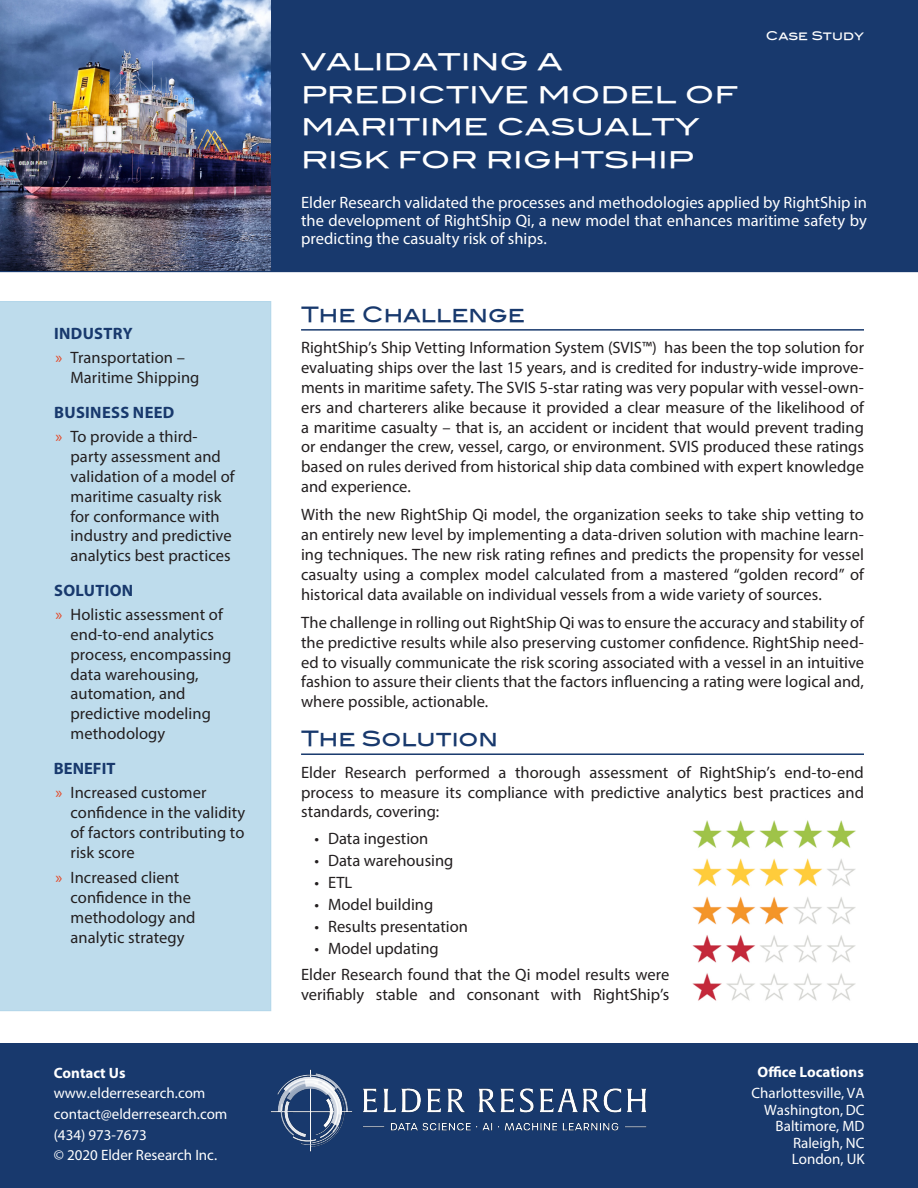
<style>
.page{position:relative;width:918px;height:1188px;background:#fff}
.page>*{position:absolute;margin:0;border:0;box-sizing:border-box;transform-origin:0 0}
.t1{font:22.95px/32.4px "Blair Md ITCTT Medium";color:#fff;scale:1.18 1}
.Heading_1{font:21px "Blair Md ITCTT Medium";color:#18396d}
.Body_Text{font:16.5px/19.8px "Myriad Pro";letter-spacing:.005em;color:#231f20}
.Body_Text-2{font:16.5px/18px "Myriad Pro";color:#fff;text-align:justify}
.Sidebar_Heading_2{font:700 16.5px "Myriad Pro";letter-spacing:.02em;color:#18396d}
.Sidebar_Heading_2-2{font:700 16.5px "Myriad Pro";color:#18396d}
.t2{font:15px/16.6px "Myriad Pro";color:#fff;text-align:right}
.t3{font:700 15px "Myriad Pro";color:#fff}
.t4{font:12px "Blair Md ITCTT Medium";color:#fff}
.s1{color:#e44726}
</style>
<div class="page">
<div style="left:0;top:0;width:918px;height:272px;background:#18396d"></div>
<div style="left:0;top:1043px;width:918px;height:145px;background:#18396d"></div>
<img style="left:0;top:0;width:271px;height:271px">
<hr style="left:301px;top:329px;width:563px;height:2px;background:#18396d">
<hr style="left:301px;top:753px;width:563px;height:2px;background:#18396d">
<div style="left:0;top:301px;width:271px;height:710px;background:#bedcec"></div>
<div style="left:54px;top:327px;width:191px;height:663px;background:#bedcec"></div>
<img style="left:692px;top:820px;width:164px;height:181px">
<img style="left:271px;top:1069px;width:376px;height:83px">
<p class="Sidebar_Heading_2" style="left:54px;top:323px;width:80px">INDUSTRY</p>
<p class="Body_Text" style="left:70px;top:348px;width:130px;text-indent:-15px"><span class="s1">»</span> Transportation –<br>Maritime Shipping</p>
<p class="Sidebar_Heading_2" style="left:54px;top:402px;width:122px">BUSINESS NEED</p>
<p class="Body_Text" style="left:70px;top:427px;width:166px;text-indent:-15px"><span class="s1">»</span> To provide a third&shy;party assessment and validation of a model of maritime casualty risk for conformance with industry and predictive analytics best practices</p>
<p class="Sidebar_Heading_2" style="left:54px;top:580px;width:81px">SOLUTION</p>
<p class="Body_Text" style="left:70px;top:605px;width:162px;text-indent:-15px"><span class="s1">»</span> Holistic assessment of end-to-end analytics process, encompassing data warehousing, automation, and predictive modeling methodology</p>
<p class="Sidebar_Heading_2-2" style="left:54px;top:758px;width:63px">BENEFIT</p>
<p class="Body_Text" style="left:70px;top:782px;width:176px;text-indent:-15px"><span class="s1">»</span> Increased customer confidence in the validity of factors contributing to risk score</p>
<p class="Body_Text" style="left:70px;top:868px;width:127px;text-indent:-15px"><span class="s1">»</span> Increased client confidence in the methodology and analytic strategy</p>
<p class="t3" style="left:54px;top:1063px;width:73px">Contact Us</p>
<p class="t2" style="left:54px;top:1083px;width:175px;line-height:20.5px;text-align:left">www.elderresearch.com contact@elderresearch.com (434) 973-7673<br>© 2020 Elder Research Inc.</p>
<h1 class="t1" style="left:301px;top:44px;width:372px">VALIDATING A<br>PREDICTIVE MODEL OF<br>MARITIME CASUALTY<br>RISK FOR RIGHTSHIP</h1>
<p class="t4" style="left:766px;top:26px;width:100px">Case Study</p>
<p class="Body_Text-2" style="left:301px;top:193px;width:567px">Elder Research validated the processes and methodologies applied by RightShip in the development of RightShip Qi, a new model that enhances maritime safety by predicting the casualty risk of ships.</p>
<p class="Heading_1" style="left:301px;top:297px;width:225px">The Challenge</p>
<p class="Body_Text" style="left:301px;top:338px;width:564px;text-align:justify">RightShip’s Ship Vetting Information System (SVIS™) has been the top solution for evaluating ships over the last 15 years, and is credited for industry-wide improve&shy;ments in maritime safety. The SVIS 5-star rating was very popular with vessel-own&shy;ers and charterers alike because it provided a clear measure of the likelihood of a maritime casualty – that is, an accident or incident that would prevent trading or endanger the crew, vessel, cargo, or environment. SVIS produced these ratings based on rules derived from historical ship data combined with expert knowledge and experience.</p>
<p class="Body_Text" style="left:301px;top:505px;width:564px;text-align:justify">With the new RightShip Qi model, the organization seeks to take ship vetting to an entirely new level by implementing a data-driven solution with machine learn&shy;ing techniques. The new risk rating refines and predicts the propensity for vessel casualty using a complex model calculated from a mastered “golden record” of historical data available on individual vessels from a wide variety of sources.</p>
<p class="Body_Text" style="left:301px;top:612px;width:564px;text-align:justify">The challenge in rolling out RightShip Qi was to ensure the accuracy and stability of the predictive results while also preserving customer confidence. RightShip need&shy;ed to visually communicate the risk scoring associated with a vessel in an intuitive fashion to assure their clients that the factors influencing a rating were logical and, where possible, actionable.</p>
<p class="Heading_1" style="left:301px;top:721px;width:198px">The Solution</p>
<p class="Body_Text" style="left:301px;top:762px;width:564px;text-align:justify">Elder Research performed a thorough assessment of RightShip’s end-to-end process to measure its compliance with predictive analytics best practices and standards, covering:</p>
<p class="Body_Text" style="left:315px;top:828px;width:115px">• Data ingestion</p>
<p class="Body_Text" style="left:315px;top:850px;width:140px">• Data warehousing</p>
<p class="Body_Text" style="left:315px;top:872px;width:39px">• ETL</p>
<p class="Body_Text" style="left:315px;top:894px;width:120px">• Model building</p>
<p class="Body_Text" style="left:315px;top:916px;width:155px">• Results presentation</p>
<p class="Body_Text" style="left:315px;top:938px;width:126px">• Model updating</p>
<p class="Body_Text" style="left:301px;top:965px;width:370px">Elder Research found that the Qi model results were verifiably stable and consonant with RightShip’s</p>
<p class="t3" style="left:758px;top:1062px;width:108px">Office Locations</p>
<p class="t2" style="left:752px;top:1084px;width:114px">Charlottesville, VA<br>Washington, DC<br>Baltimore, MD<br>Raleigh, NC<br>London, UK</p>
</div>
